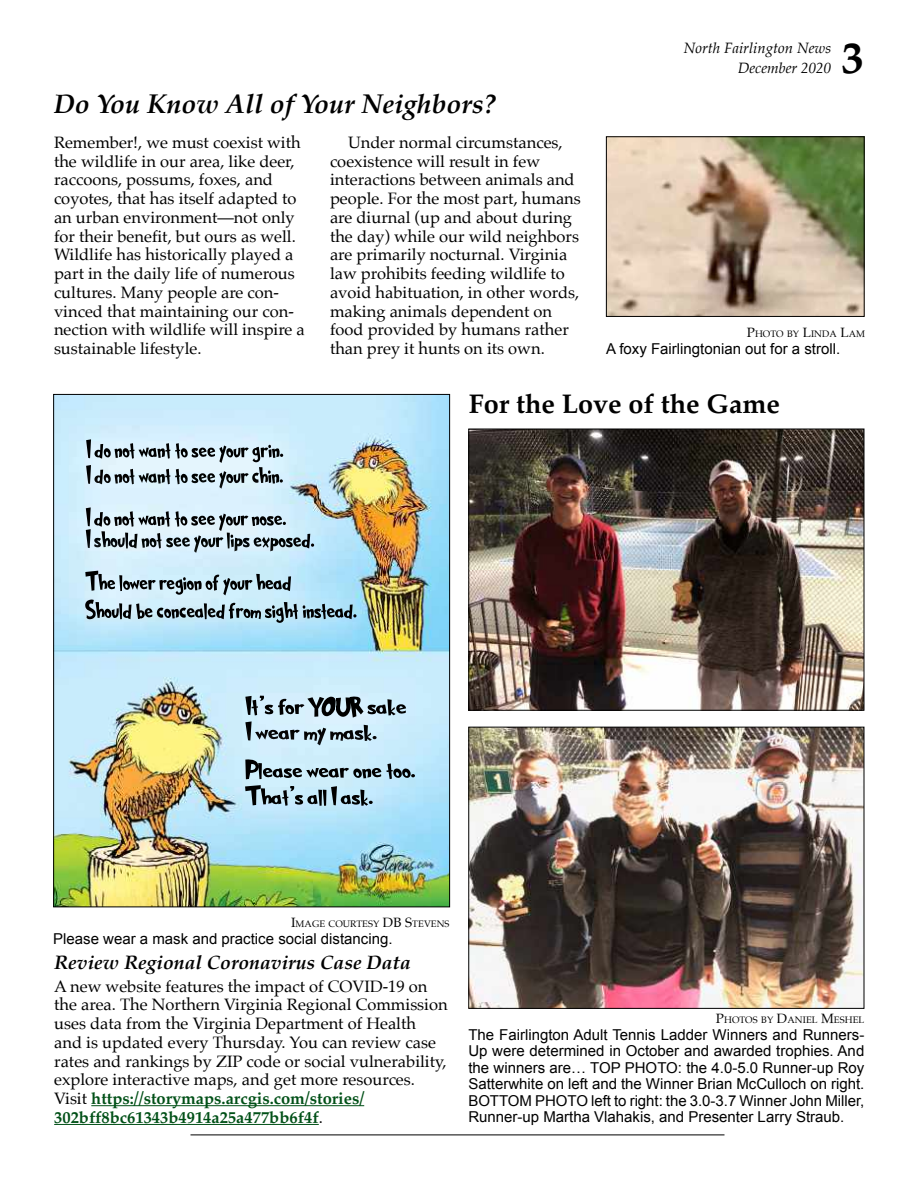
<style>
.page{position:relative;width:918px;height:1188px;background:#fff}
.page>*{position:absolute;margin:0;border:0;box-sizing:border-box;transform-origin:0 0}
.t1{font:700 45px "Palatino";color:#000}
.t2{font:italic 700 27px "Palatino";color:#000}
.t3{font:700 27px "Palatino";color:#000}
.t4{font:italic 700 19.5px "Palatino";color:#000}
.t5{font:16.5px/18.8px "Palatino";color:#000}
.t6{font:15px/16.5px "Arial";color:#000;text-align:justify}
.t7{font:italic 15px "Palatino";color:#000}
.t8{font:9.45px "Palatino";letter-spacing:.005em;color:#000}
.s1{font-size:13.5px}
.s2{font-weight:700;color:#005017}
</style>
<div class="page">
<hr style="left:190px;top:1135px;width:534px;height:1px;background:#000">
<img style="left:55px;top:396px;width:393px;height:509px">
<img style="left:470px;top:729px;width:392px;height:278px">
<div style="left:468px;top:727px;width:396px;height:282px;border:1px solid #000"></div>
<img style="left:470px;top:431px;width:392px;height:278px">
<div style="left:468px;top:429px;width:396px;height:282px;border:1px solid #000"></div>
<hr style="left:91px;top:1105px;width:273px;height:1px;background:#005017">
<hr style="left:54px;top:1124px;width:265px;height:1px;background:#005017">
<img style="left:608px;top:138px;width:255px;height:177px">
<div style="left:606px;top:136px;width:259px;height:181px;border:1px solid #000"></div>
<h2 class="t2" style="left:54px;top:82px;width:444px">Do You Know All of Your Neighbors?</h2>
<p class="t5" style="left:54px;top:133px;width:252px">Remember!, we must coexist with the wildlife in our area, like deer, raccoons, possums, foxes, and coyotes, that has itself adapted to an urban environment—not only for their benefit, but ours as well.<br>Wildlife has historically played a part in the daily life of numerous cultures. Many people are con&shy;vinced that maintaining our con&shy;nection with wildlife will inspire a sustainable lifestyle.</p>
<p class="t5" style="left:330px;top:133px;width:252px;text-indent:18px">Under normal circumstances, coexistence will result in few interactions between animals and people. For the most part, humans are diurnal (up and about during the day) while our wild neighbors are primarily nocturnal. Virginia law prohibits feeding wildlife to avoid habituation, in other words, making animals dependent on food provided by humans rather than prey it hunts on its own.</p>
<p class="t7" style="left:684px;top:35px;width:149px">North Fairlington News</p>
<p class="t7" style="left:738px;top:55px;width:95px">December 2020</p>
<h1 class="t1" style="left:842px;top:19px;width:24px">3</h1>
<p class="t8" style="left:747px;top:326px;width:119px"><span class="s1">P</span>HOTO BY <span class="s1">L</span>INDA <span class="s1">L</span>AM</p>
<p class="t6" style="left:606px;top:341px;width:236px">A foxy Fairlingtonian out for a stroll.</p>
<h2 class="t3" style="left:469px;top:381px;width:313px">For the Love of the Game</h2>
<p class="t8" style="left:291px;top:916px;width:160px"><span class="s1">I</span>MAGE COURTESY <span class="s1">DB S</span>TEVENS</p>
<p class="t6" style="left:53px;top:930px;width:341px">Please wear a mask and practice social distancing.</p>
<p class="t4" style="left:54px;top:946px;width:358px">Review Regional Coronavirus Case Data</p>
<p class="t5" style="left:54px;top:976px;width:395px">A new website features the impact of COVID-19 on the area. The Northern Virginia Regional Commission uses data from the Virginia Department of Health and is updated every Thursday. You can review case rates and rankings by ZIP code or social vulnerability, explore interactive maps, and get more resources.<br>Visit <span class="s2">https://storymaps.arcgis.com/stories/ 302bff8bc61343b4914a25a477bb6f4f</span>.</p>
<p class="t8" style="left:716px;top:1012px;width:150px"><span class="s1">P</span>HOTOS BY <span class="s1">D</span>ANIEL <span class="s1">M</span>ESHEL</p>
<p class="t6" style="left:468px;top:1026px;width:397px">The Fairlington Adult Tennis Ladder Winners and Runners-Up were determined in October and awarded trophies. And the winners are… TOP PHOTO: the 4.0-5.0 Runner-up Roy Satterwhite on left and the Winner Brian McCulloch on right.<br>BOTTOM PHOTO left to right: the 3.0-3.7 Winner John Miller, Runner-up Martha Vlahakis, and Presenter Larry Straub.</p>
</div>
